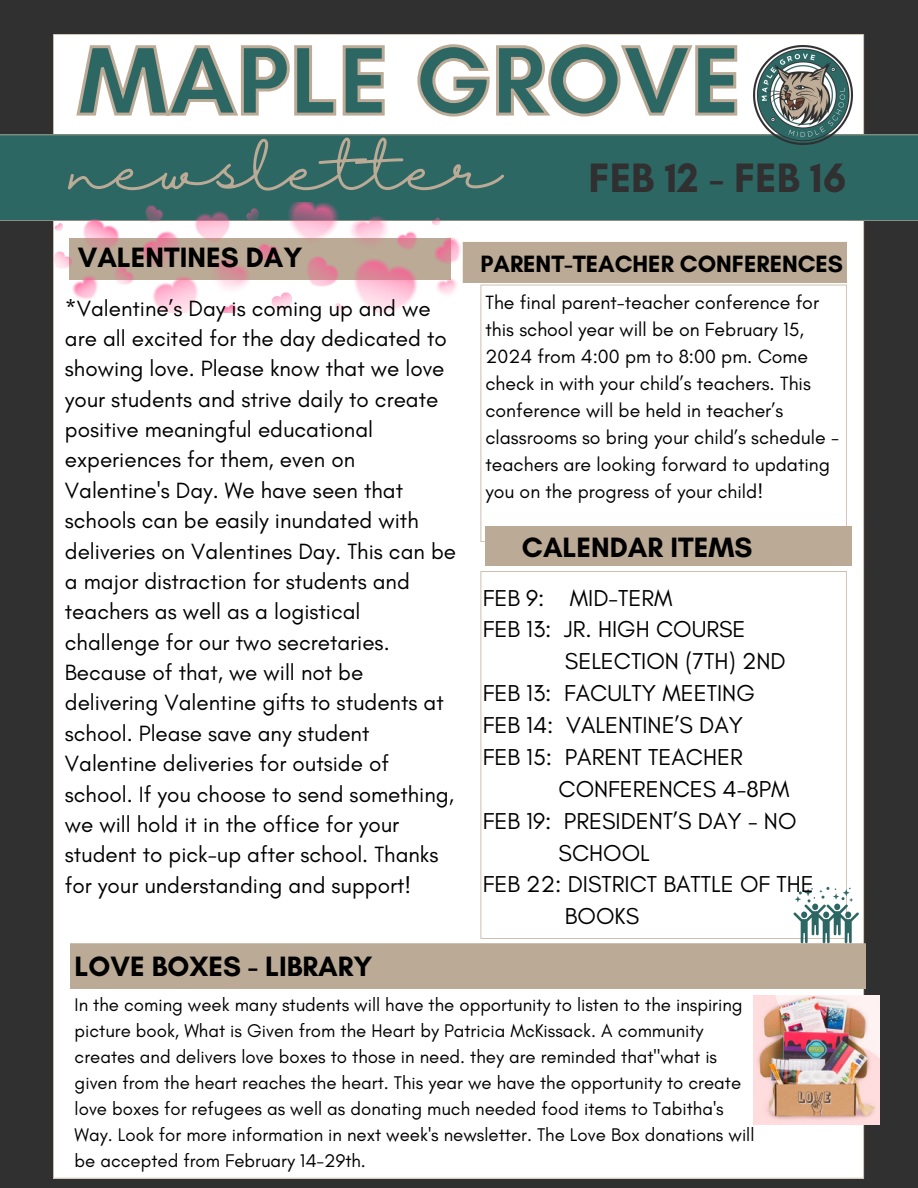
<style>
.page{position:relative;width:918px;height:1188px;background:#313031}
.page>*{position:absolute;margin:0;border:0;box-sizing:border-box;transform-origin:0 0}
.t1{font:700 99.15px "Glacial Indifference";color:#2d6764}
.t2{font:56.85px "Halimun";color:#bbaa95}
.t3{font:700 41.85px "Glacial Indifference";color:#313031}
.t4{font:700 28.5px "Glacial Indifference";color:#000}
.t5{font:700 24px "Glacial Indifference";color:#000}
.t6{font:23.4px "Glacial Indifference";color:#000}
.t7{font:22.5px/30.3px "Glacial Indifference";color:#000}
.t8{font:19.5px/27px "Glacial Indifference";color:#000}
.t9{font:18.75px/25.8px "Glacial Indifference";color:#000}
</style>
<div class="page">
<div style="left:53px;top:34px;width:811px;height:1145px;background:#fff"></div>
<div style="left:481px;top:285px;width:366px;height:257px;background:#fff"></div>
<div style="left:0;top:134px;width:918px;height:87px;background:#2d6764"></div>
<div style="left:481px;top:571px;width:366px;height:316px;background:#fff"></div>
<div style="left:463px;top:242px;width:384px;height:41px;background:#bbaa95"></div>
<img style="left:753px;top:45px;width:99px;height:99px">
<div style="left:485px;top:526px;width:367px;height:40px;background:#bbaa95"></div>
<svg style="left:70px;top:887px;width:796px;height:102px;background:#dcd6cc"></svg>
<img style="left:55px;top:203px;width:406px;height:110px">
<img style="left:753px;top:995px;width:126px;height:130px">
<svg style="left:75px;top:43px;width:664px;height:75px;background:#f1ede9"></svg>
<h1 class="t1" style="left:78px;top:20px;width:665px">MAPLE GROVE</h1>
<p class="t2" style="left:70px;top:137px;width:433px">newsletter</p>
<p class="t3" style="left:589px;top:152px;width:259px">FEB 12 - FEB 16</p>
<p class="t4" style="left:78px;top:240px;width:226px">VALENTINES DAY</p>
<h4 class="t7" style="left:65px;top:292px;width:393px">*Valentine’s Day is coming up and we are all excited for the day dedicated to showing love. Please know that we love your students and strive daily to create positive meaningful educational experiences for them, even on Valentine's Day. We have seen that schools can be easily inundated with deliveries on Valentines Day. This can be a major distraction for students and teachers as well as a logistical challenge for our two secretaries.<br>Because of that, we will not be delivering Valentine gifts to students at school. Please save any student Valentine deliveries for outside of school. If you choose to send something, we will hold it in the office for your student to pick-up after school. Thanks for your understanding and support!</h4>
<h5 class="t4" style="left:75px;top:949px;width:299px">LOVE BOXES - LIBRARY</h5>
<h2 class="t5" style="left:481px;top:250px;width:364px">PARENT-TEACHER CONFERENCES</h2>
<h4 class="t8" style="left:485px;top:289px;width:355px">The final parent-teacher conference for this school year will be on February 15, 2024 from 4:00 pm to 8:00 pm. Come check in with your child’s teachers. This conference will be held in teacher’s classrooms so bring your child’s schedule - teachers are looking forward to updating you on the progress of your child!</h4>
<h3 class="t4" style="left:522px;top:530px;width:232px">CALENDAR ITEMS</h3>
<p class="t6" style="left:483px;top:583px;width:191px">FEB 9: MID-TERM</p>
<p class="t6" style="left:483px;top:615px;width:264px">FEB 13: JR. HIGH COURSE</p>
<p class="t6" style="left:565px;top:647px;width:222px">SELECTION (7TH) 2ND</p>
<p class="t6" style="left:483px;top:679px;width:274px">FEB 13: FACULTY MEETING</p>
<p class="t6" style="left:483px;top:711px;width:262px">FEB 14: VALENTINE’S DAY</p>
<p class="t6" style="left:483px;top:743px;width:262px">FEB 15: PARENT TEACHER</p>
<p class="t6" style="left:559px;top:775px;width:232px">CONFERENCES 4-8PM</p>
<p class="t6" style="left:483px;top:806px;width:315px">FEB 19: PRESIDENT’S DAY - NO</p>
<p class="t6" style="left:559px;top:838px;width:93px">SCHOOL</p>
<p class="t6" style="left:483px;top:870px;width:333px">FEB 22: DISTRICT BATTLE OF THE</p>
<p class="t6" style="left:565px;top:902px;width:76px">BOOKS</p>
<h6 class="t9" style="left:75px;top:992px;width:681px">In the coming week many students will have the opportunity to listen to the inspiring picture book, What is Given from the Heart by Patricia McKissack. A community creates and delivers love boxes to those in need. they are reminded that"what is given from the heart reaches the heart. This year we have the opportunity to create love boxes for refugees as well as donating much needed food items to Tabitha's Way. Look for more information in next week's newsletter. The Love Box donations will be accepted from February 14-29th.</h6>
</div>
